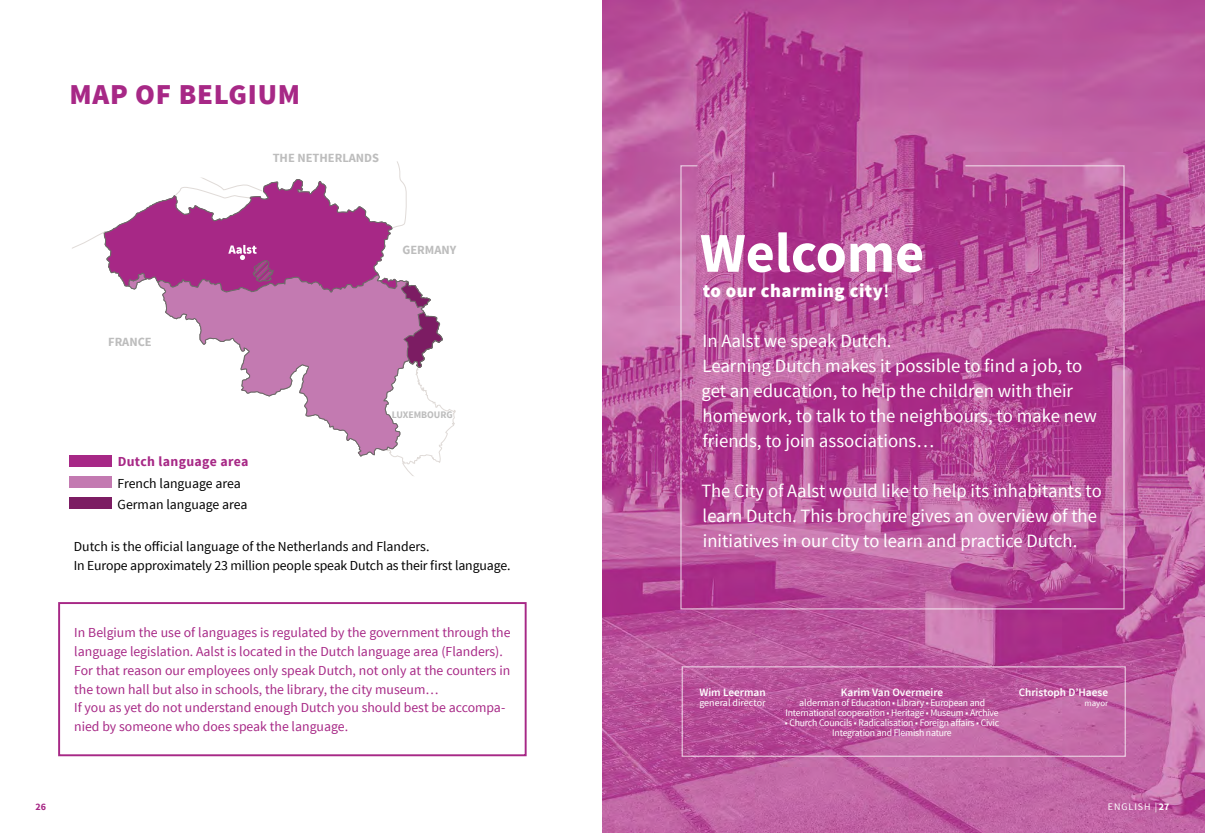
<style>
.page{position:relative;width:1205px;height:833px;background:#fff}
.page>*{position:absolute;margin:0;border:0;box-sizing:border-box;transform-origin:0 0}
._4_LOOPTEKST{font:700 56.25px "Source Sans Pro";color:#fff}
.t1{font:900 28.75px "Source Sans Pro";letter-spacing:.025em;color:#a72886}
._4_LOOPTEKST-2{font:18.75px/25px "Source Sans Pro";color:#fff}
._4_LOOPTEKST-3{font:900 18.75px "Source Sans Pro";letter-spacing:.025em;color:#fff}
.t2{font:13.75px/18.8px "Source Sans Pro";color:#a72886}
.t3{font:13.75px "Source Sans Pro";letter-spacing:-.01em;color:#000}
.t4{font:700 13.75px "Source Sans Pro";letter-spacing:.025em;color:#a72886}
.t5{font:700 12.5px "Source Sans Pro";color:#bdbdbd}
._4_LOOPTEKST-4{font:600 11.25px "Source Sans Pro";color:#fff}
._4_LOOPTEKST-5{font:10px/10px "Source Sans Pro";letter-spacing:-.02em;color:#fff;text-align:center}
._4_LOOPTEKST-6{font:10px "Source Sans Pro";color:#fff}
._4_LOOPTEKST-7{font:10px "Source Sans Pro";letter-spacing:.1em;color:#fff}
.t6{font:700 10px "Source Sans Pro";letter-spacing:-.005em;color:#bdbdbd}
.t7{font:700 10px "Source Sans Pro";color:#a72886}
._4_LOOPTEKST-8{font:8.75px "Source Sans Pro";color:#fff}
.s1{font-weight:600}
.s2{font-weight:700}
</style>
<div class="page">
<img style="left:602px;top:0;width:603px;height:833px">
<svg style="left:680px;top:165px;width:445px;height:445px;background:#b74f99"></svg>
<div style="left:69px;top:455px;width:43px;height:12px;background:#a72886"></div>
<div style="left:69px;top:476px;width:43px;height:12px;background:#c37ab1"></div>
<div style="left:69px;top:497px;width:43px;height:12px;background:#7c1c63"></div>
<div style="left:58px;top:602px;width:469px;height:154px;border:2px solid #a72886"></div>
<svg style="left:103px;top:161px;width:353px;height:304px"></svg>
<p class="t1" style="left:69px;top:76px;width:232px">MAP OF BELGIUM</p>
<p class="t5" style="left:273px;top:150px;width:108px">THE NETHERLANDS</p>
<p class="t5" style="left:108px;top:333px;width:45px">FRANCE</p>
<p class="t4" style="left:118px;top:453px;width:132px">Dutch language area</p>
<p class="t3" style="left:118px;top:474px;width:125px">French language area</p>
<p class="t3" style="left:118px;top:496px;width:131px">German language area</p>
<p class="t5" style="left:402px;top:242px;width:55px">GERMANY</p>
<p class="t6" style="left:392px;top:409px;width:62px">LUXEMBOURG</p>
<p class="t3" style="left:74px;top:538px;width:357px">Dutch is the official language of the Netherlands and Flanders.</p>
<p class="t3" style="left:74px;top:556px;width:438px">In Europe approximately 23 million people speak Dutch as their first language.</p>
<p class="t2" style="left:74px;top:623px;width:438px">In Belgium the use of languages is regulated by the government through the language legislation. Aalst is located in the Dutch language area (Flanders).</p>
<p class="t2" style="left:74px;top:661px;width:438px">For that reason our employees only speak Dutch, not only at the counters in the town hall but also in schools, the library, the city museum…</p>
<p class="t2" style="left:74px;top:699px;width:432px">If you as yet do not understand enough Dutch you should best be accompa-</p>
<p class="t2" style="left:74px;top:717px;width:275px">nied by someone who does speak the language.</p>
<p class="_4_LOOPTEKST" style="left:700px;top:217px;width:226px">Welcome</p>
<p class="_4_LOOPTEKST-3" style="left:703px;top:278px;width:188px">to our charming city<span class="s1">!</span></p>
<p class="_4_LOOPTEKST-2" style="left:702px;top:328px;width:191px">In Aalst we speak Dutch.</p>
<p class="_4_LOOPTEKST-2" style="left:701px;top:353px;width:397px">Learning Dutch makes it possible to find a job, to get an education, to help the children with their homework, to talk to the neighbours, to make new friends, to join associations…</p>
<p class="_4_LOOPTEKST-2" style="left:701px;top:478px;width:402px">The City of Aalst would like to help its inhabitants to learn Dutch. This brochure gives an overview of the initiatives in our city to learn and practice Dutch.</p>
<p class="_4_LOOPTEKST-4" style="left:699px;top:685px;width:68px">Wim Leerman</p>
<p class="_4_LOOPTEKST-6" style="left:699px;top:696px;width:68px">general director</p>
<p class="_4_LOOPTEKST-4" style="left:841px;top:685px;width:104px">Karim Van Overmeire</p>
<p class="_4_LOOPTEKST-5" style="left:785px;top:698px;width:215px">alderman of Education ■ Library ■ European and<br>International cooperation ■ Heritage ■ Museum ■ Archive</p>
<p class="_4_LOOPTEKST-5" style="left:785px;top:718px;width:216px">■ Church Councils ■ Radicalisation ■ Foreign affairs ■ Civic<br>Integration and Flemish nature</p>
<p class="_4_LOOPTEKST-4" style="left:1018px;top:685px;width:91px">Christoph D’Haese</p>
<p class="_4_LOOPTEKST-8" style="left:1084px;top:698px;width:25px">mayor</p>
<p class="t7" style="left:35px;top:800px;width:12px">26</p>
<p class="_4_LOOPTEKST-7" style="left:1108px;top:800px;width:63px">ENGLISH |<span class="s2">27</span></p>
</div>
